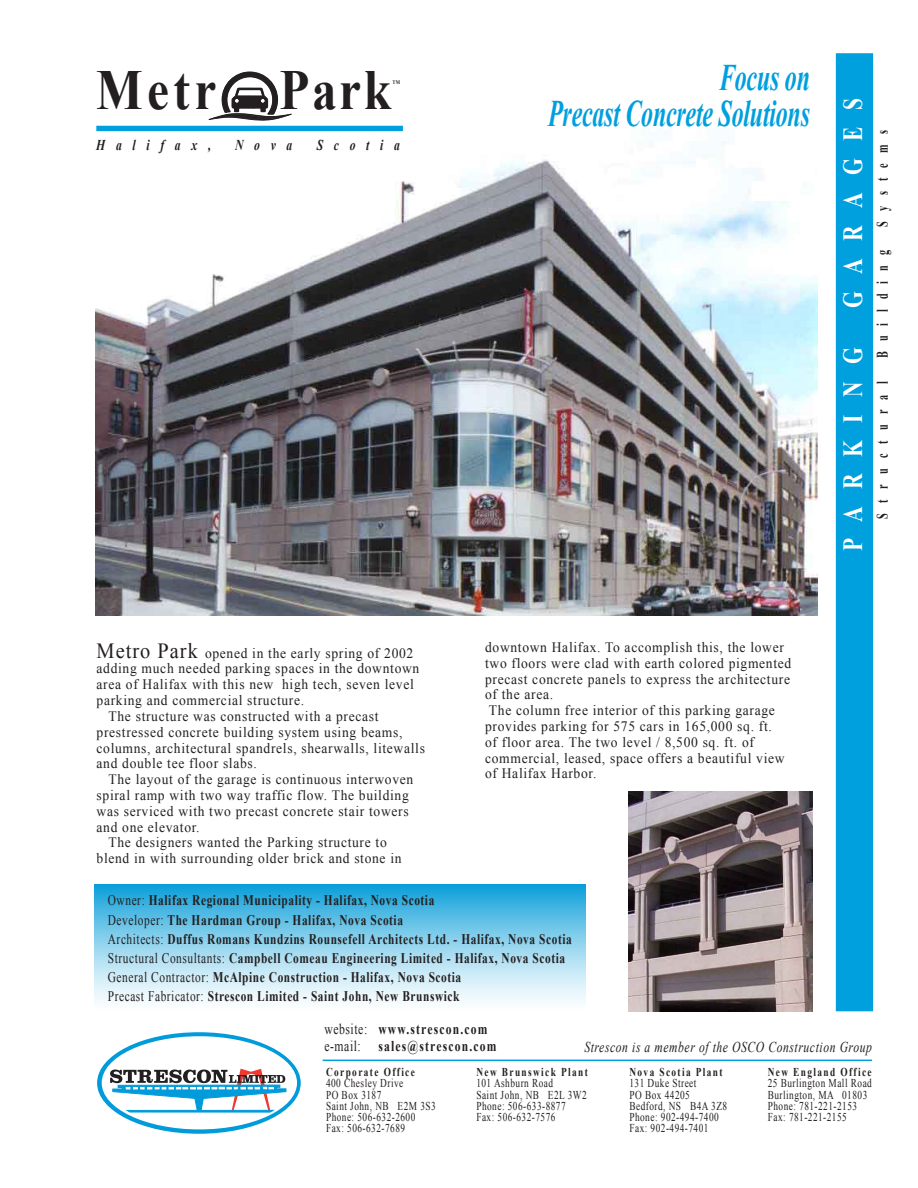
<style>
.page{position:relative;width:918px;height:1188px;background:#fff}
.page>*{position:absolute;margin:0;border:0;box-sizing:border-box;transform-origin:0 0}
.t1{font:700 56.55px "Times New Roman";letter-spacing:.07em;color:#231f20;scale:.87 1}
.t2{font:italic 700 37.5px/36px "Times New Roman";letter-spacing:-.01em;color:#009fde;text-align:right;scale:.64 1}
.t3{font:700 27.75px "Times New Roman";letter-spacing:.8em;color:#fff;scale:.78 1}
.t4{font:700 16.2px "Times New Roman";letter-spacing:1em;color:#231f20;scale:.63 1}
.t5{font:italic 15px "Times New Roman";letter-spacing:.05em;color:#231f20;scale:.78 1}
.t6{font:700 15px/16.5px "Times New Roman";letter-spacing:.1em;color:#231f20;scale:.78 1}
.t7{font:italic 700 15px "Times New Roman";letter-spacing:.92em;color:#231f20;scale:.77 1}
.t8{font:15px/16.5px "Times New Roman";letter-spacing:.05em;color:#231f20;scale:.78 1}
.t9{font:700 14.7px/19px "Times New Roman";letter-spacing:.05em;color:#231f20;scale:.78 1}
.t10{font:14.4px/15.8px "Times New Roman";letter-spacing:.05em;color:#231f20;scale:.94 1}
.t11{font:12px/11.2px "Times New Roman";letter-spacing:.05em;color:#231f20;scale:.78 1}
.t12{font:700 12px "Times New Roman";letter-spacing:.15em;color:#231f20;scale:.78 1}
.t13{font:700 5.4px "Times New Roman";color:#231f20;scale:.84 1}
.s1{font-size:21.6px}
.s2{font-weight:400}
</style>
<div class="page">
<img style="left:95px;top:131px;width:722px;height:484px">
<div style="left:836px;top:53px;width:37px;height:958px;background:#009fde"></div>
<hr style="left:323px;top:1060px;width:549px;height:1px;background:#009fde">
<svg style="left:97px;top:1032px;width:204px;height:102px;fill:#009bda"></svg>
<div style="left:102px;top:1036px;width:195px;height:93px;background:#fff;border-radius:50%"></div>
<svg style="left:110px;top:1069px;width:177px;height:44px"></svg>
<div style="left:95px;top:885px;width:490px;height:126px;background:linear-gradient(to bottom,#18a4db,#fff)"></div>
<svg style="left:208px;top:71px;width:84px;height:178px"></svg>
<div style="left:96px;top:126px;width:307px;height:5px;background:#009fde"></div>
<img style="left:629px;top:791px;width:184px;height:220px">
<h1 class="t1" style="left:96px;top:70px;width:139px">Metr</h1>
<p class="t7" style="left:96px;top:139px;width:150px">Halifax,</p>
<p class="t7" style="left:235px;top:139px;width:76px">Nova</p>
<p class="t7" style="left:317px;top:139px;width:110px">Scotia</p>
<h1 class="t1" style="left:279px;top:70px;width:130px">Park</h1>
<p class="t13" style="left:393px;top:80px;width:10px">TM</p>
<h2 class="t2" style="left:548px;top:63px;width:411px">Focus on<br>Precast Concrete Solutions</h2>
<h3 class="t3" style="left:843px;top:308px;width:271px;rotate:-90deg">GARAGES</h3>
<h3 class="t3" style="left:843px;top:551px;width:262px;rotate:-90deg">PARKING</h3>
<p class="t4" style="left:877px;top:227px;width:154px;rotate:-90deg">Systems</p>
<p class="t4" style="left:877px;top:358px;width:174px;rotate:-90deg">Building</p>
<p class="t4" style="left:877px;top:519px;width:219px;rotate:-90deg">Structural</p>
<p class="t10" style="left:97px;top:646px;width:338px"><span class="s1">Metro Park</span> opened in the early spring of 2002</p>
<p class="t10" style="left:97px;top:662px;width:345px">adding much needed parking spaces in the downtown</p>
<p class="t10" style="left:97px;top:678px;width:339px">area of Halifax with this new high tech, seven level</p>
<p class="t10" style="left:97px;top:694px;width:222px">parking and commercial structure.</p>
<p class="t10" style="left:109px;top:710px;width:289px">The structure was constructed with a precast</p>
<p class="t10" style="left:97px;top:726px;width:327px">prestressed concrete building system using beams,</p>
<p class="t10" style="left:97px;top:741px;width:351px">columns, architectural spandrels, shearwalls, litewalls</p>
<p class="t10" style="left:97px;top:757px;width:172px">and double tee floor slabs.</p>
<p class="t10" style="left:109px;top:773px;width:326px">The layout of the garage is continuous interwoven</p>
<p class="t10" style="left:97px;top:789px;width:334px">spiral ramp with two way traffic flow. The building</p>
<p class="t10" style="left:97px;top:805px;width:333px">was serviced with two precast concrete stair towers</p>
<p class="t10" style="left:97px;top:820px;width:111px">and one elevator.</p>
<p class="t10" style="left:109px;top:836px;width:298px">The designers wanted the Parking structure to</p>
<p class="t10" style="left:97px;top:852px;width:326px">blend in with surrounding older brick and stone in</p>
<p class="t10" style="left:485px;top:641px;width:327px">downtown Halifax. To accomplish this, the lower two floors were clad with earth colored pigmented precast concrete panels to express the architecture of the area.<br>The column free interior of this parking garage provides parking for 575 cars in 165,000 sq. ft.<br>of floor area. The two level / 8,500 sq. ft. of commercial, leased, space offers a beautiful view of Halifax Harbor.</p>
<p class="t9" style="left:108px;top:893px;width:596px"><span class="s2">Owner:</span> Halifax Regional Municipality - Halifax, Nova Scotia<br><span class="s2">Developer:</span> The Hardman Group - Halifax, Nova Scotia<br><span class="s2">Architects:</span> Duffus Romans Kundzins Rounsefell Architects Ltd. - Halifax, Nova Scotia <span class="s2">Structural Consultants:</span> Campbell Comeau Engineering Limited - Halifax, Nova Scotia <span class="s2">General Contractor:</span> McAlpine Construction - Halifax, Nova Scotia<br><span class="s2">Precast Fabricator:</span> Strescon Limited - Saint John, New Brunswick</p>
<p class="t8" style="left:324px;top:1023px;width:56px">website: e-mail:</p>
<p class="t6" style="left:378px;top:1023px;width:153px">www.strescon.com sales@strescon.com</p>
<p class="t12" style="left:326px;top:1068px;width:116px">Corporate Office</p>
<p class="t11" style="left:326px;top:1079px;width:142px">400 Chesley Drive<br>PO Box 3187<br>Saint John, NB E2M 3S3<br>Phone: 506-632-2600<br>Fax: 506-632-7689</p>
<p class="t5" style="left:584px;top:1042px;width:370px">Strescon is a member of the OSCO Construction Group</p>
<p class="t12" style="left:476px;top:1068px;width:144px">New Brunswick Plant</p>
<p class="t11" style="left:476px;top:1079px;width:143px">101 Ashburn Road<br>Saint John, NB E2L 3W2<br>Phone: 506-633-8877<br>Fax: 506-632-7576</p>
<p class="t12" style="left:629px;top:1068px;width:121px">Nova Scotia Plant</p>
<p class="t11" style="left:629px;top:1079px;width:127px">131 Duke Street<br>PO Box 44205<br>Bedford, NS B4A 3Z8<br>Phone: 902-494-7400<br>Fax: 902-494-7401</p>
<p class="t12" style="left:768px;top:1068px;width:135px">New England Office</p>
<p class="t11" style="left:768px;top:1079px;width:135px">25 Burlington Mall Road<br>Burlington, MA 01803<br>Phone: 781-221-2153<br>Fax: 781-221-2155</p>
</div>
